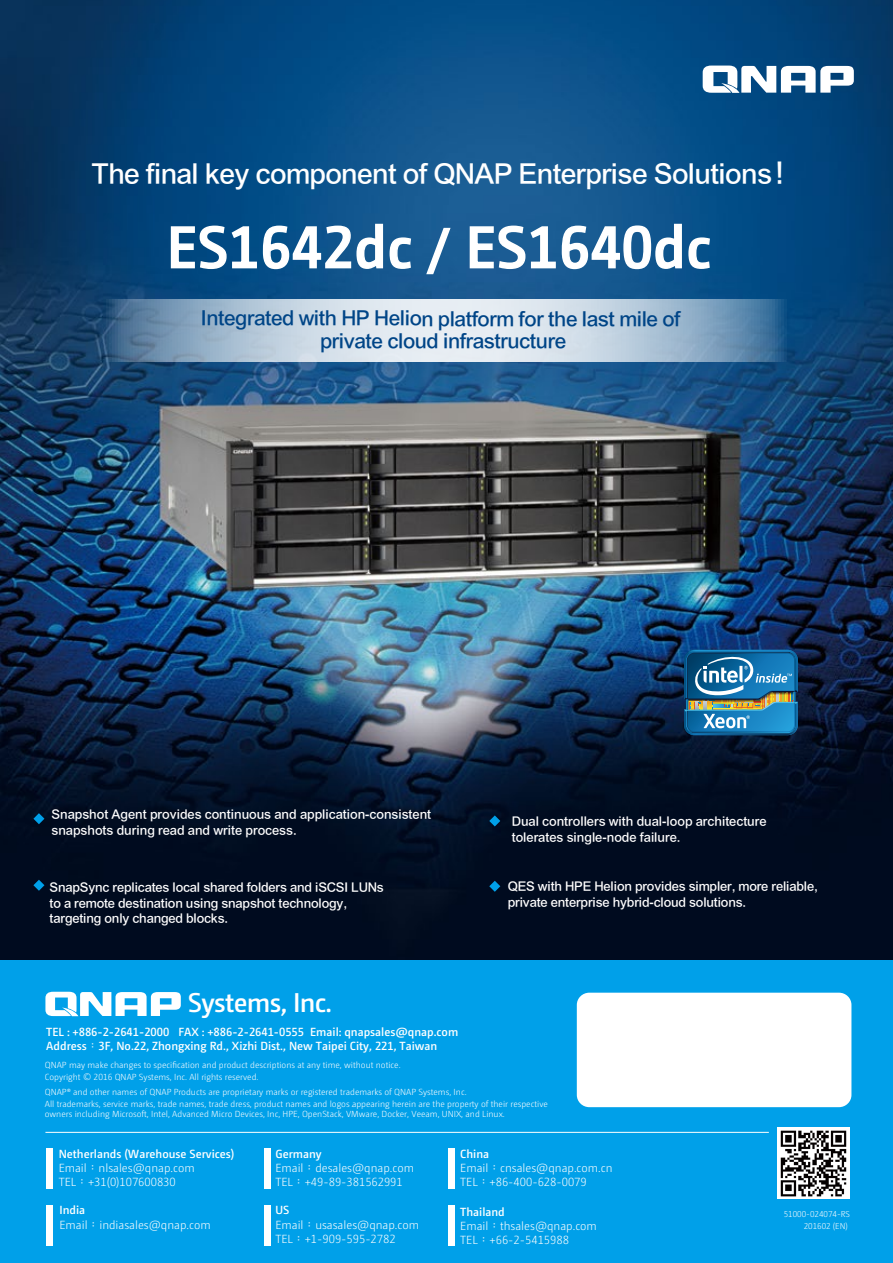
<style>
.page{position:relative;width:893px;height:1263px;background:#fff}
.page>*{position:absolute;margin:0;border:0;box-sizing:border-box;transform-origin:0 0}
.t1{font:600 58.35px "QNAP Camingo Dos";letter-spacing:.01em;color:#fff}
.t2{font:28.35px "DF Li Hei Md HK BF";letter-spacing:-.01em;color:#fff}
.t3{font:600 27.15px "QNAP Camingo Dos";letter-spacing:-.025em;color:#fff}
.t4{font:21px/22.5px "DF Li Hei Md HK BF";letter-spacing:-.015em;color:#004587;text-align:center}
.t5{font:13.05px/15.6px "DF Li Hei Md HK BF";color:#fff}
.t6{font:300 11.85px/14.1px "QNAP Camingo Dos";color:#fff}
.t7{font:600 11.85px/14.1px "QNAP Camingo Dos";color:#fff}
.t8{font:300 8.85px/11.9px "QNAP Camingo Dos";color:#fff}
.t9{font:300 8.55px/11.2px "QNAP Camingo Dos";color:#fff;text-align:right}
.s1{font-size:52.8px}
.s2{font-family:"Adobe Ming Std";font-weight:300}
.s3{font-weight:600}
.s4{font-family:"Adobe Ming Std"}
</style>
<div class="page">
<img style="left:0;top:0;width:893px;height:960px">
<svg style="left:684px;top:650px;width:114px;height:85px;background:#3d82a6"></svg>
<svg style="left:703px;top:66px;width:151px;height:27px"></svg>
<svg style="left:64px;top:299px;width:758px;height:63px;background:#9db5ca"></svg>
<svg style="left:489px;top:815px;width:11px;height:11px"></svg>
<svg style="left:489px;top:881px;width:11px;height:11px"></svg>
<svg style="left:33px;top:880px;width:11px;height:11px"></svg>
<svg style="left:33px;top:813px;width:11px;height:11px"></svg>
<div style="left:0;top:960px;width:893px;height:303px;background:#00a0e9"></div>
<img style="left:778px;top:1128px;width:71px;height:71px">
<div style="left:577px;top:993px;width:274px;height:114px;background:#fff;border-radius:12px"></div>
<hr style="left:45px;top:1132px;width:724px;height:1px;background:#fff">
<svg style="left:45px;top:992px;width:136px;height:24px"></svg>
<div style="left:46px;top:1148px;width:7px;height:40px;background:#fff"></div>
<div style="left:46px;top:1205px;width:7px;height:40px;background:#fff"></div>
<div style="left:264px;top:1148px;width:7px;height:40px;background:#fff"></div>
<div style="left:264px;top:1205px;width:7px;height:40px;background:#fff"></div>
<div style="left:449px;top:1148px;width:6px;height:40px;background:#fff"></div>
<div style="left:449px;top:1205px;width:6px;height:40px;background:#fff"></div>
<svg style="left:170px;top:223px;width:242px;height:47px;background:#356f9d"></svg>
<svg style="left:425px;top:227px;width:27px;height:48px"></svg>
<svg style="left:469px;top:223px;width:242px;height:47px;background:#3e76a4"></svg>
<h2 class="t2" style="left:765px;top:159px;width:30px">！</h2>
<h2 class="t2" style="left:92px;top:159px;width:682px">The final key component of QNAP Enterprise Solutions</h2>
<h1 class="t1" style="left:167px;top:212px;width:546px">ES1642dc <span class="s1">/</span> ES1640dc</h1>
<h3 class="t4" style="left:201px;top:308px;width:481px">Integrated with HP Helion platform for the last mile of private cloud infrastructure</h3>
<h3 class="t5" style="left:52px;top:807px;width:381px">Snapshot Agent provides continuous and application-consistent snapshots during read and write process.</h3>
<h3 class="t5" style="left:50px;top:880px;width:336px">SnapSync replicates local shared folders and iSCSI LUNs to a remote destination using snapshot technology, targeting only changed blocks.</h3>
<h3 class="t3" style="left:188px;top:986px;width:146px">Systems, Inc.</h3>
<h3 class="t7" style="left:46px;top:1025px;width:414px">TEL : +886-2-2641-2000 FAX : +886-2-2641-0555 Email: qnapsales@qnap.com<br>Address<span class="s2">：</span>3F, No.22, Zhongxing Rd., Xizhi Dist., New Taipei City, 221, Taiwan</h3>
<h3 class="t5" style="left:512px;top:813px;width:256px">Dual controllers with dual-loop architecture tolerates single-node failure.</h3>
<h3 class="t5" style="left:508px;top:879px;width:311px">QES with HPE Helion provides simpler, more reliable, private enterprise hybrid-cloud solutions.</h3>
<p class="t8" style="left:45px;top:1059px;width:357px">QNAP may make changes to specification and product descriptions at any time, without notice.<br>Copyright © 2016 QNAP Systems, Inc. All rights reserved.</p>
<p class="t8" style="left:352px;top:1086px;width:116px;text-indent:-307px">QNAP® and other names of QNAP Products are proprietary marks or registered trademarks of QNAP Systems, Inc. .</p>
<p class="t8" style="left:45px;top:1098px;width:505px;line-height:10.6px">All trademarks, service marks, trade names, trade dress, product names and logos appearing herein are the property of their respective owners including Microsoft, Intel, Advanced Micro Devices, Inc, HPE, OpenStack, VMware, Docker, Veeam, UNIX, and Linux.</p>
<h3 class="t6" style="left:59px;top:1146px;width:177px"><span class="s3">Netherlands (Warehouse Services)<br></span>Email<span class="s4">：</span>nlsales@qnap.com<br>TEL<span class="s4">：</span>+31(0)107600830</h3>
<h3 class="t6" style="left:275px;top:1146px;width:140px"><span class="s3">Germany<br></span>Email<span class="s4">：</span>desales@qnap.com<br>TEL<span class="s4">：</span>+49-89-381562991</h3>
<h3 class="t6" style="left:460px;top:1146px;width:154px"><span class="s3">China<br></span>Email<span class="s4">：</span>cnsales@qnap.com.cn<br>TEL<span class="s4">：</span>+86-400-628-0079</h3>
<h3 class="t6" style="left:460px;top:1204px;width:138px"><span class="s3">Thailand<br></span>Email<span class="s4">：</span>thsales@qnap.com<br>TEL<span class="s4">：</span>+66-2-5415988</h3>
<h3 class="t6" style="left:60px;top:1203px;width:153px"><span class="s3">India<br></span>Email<span class="s4">：</span>indiasales@qnap.com</h3>
<h3 class="t6" style="left:275px;top:1203px;width:145px"><span class="s3">US<br></span>Email<span class="s4">：</span>usasales@qnap.com<br>TEL<span class="s4">：</span>+1-909-595-2782</h3>
<p class="t9" style="left:784px;top:1209px;width:68px">51000-024074-RS<br>201602 (EN)</p>
</div>
